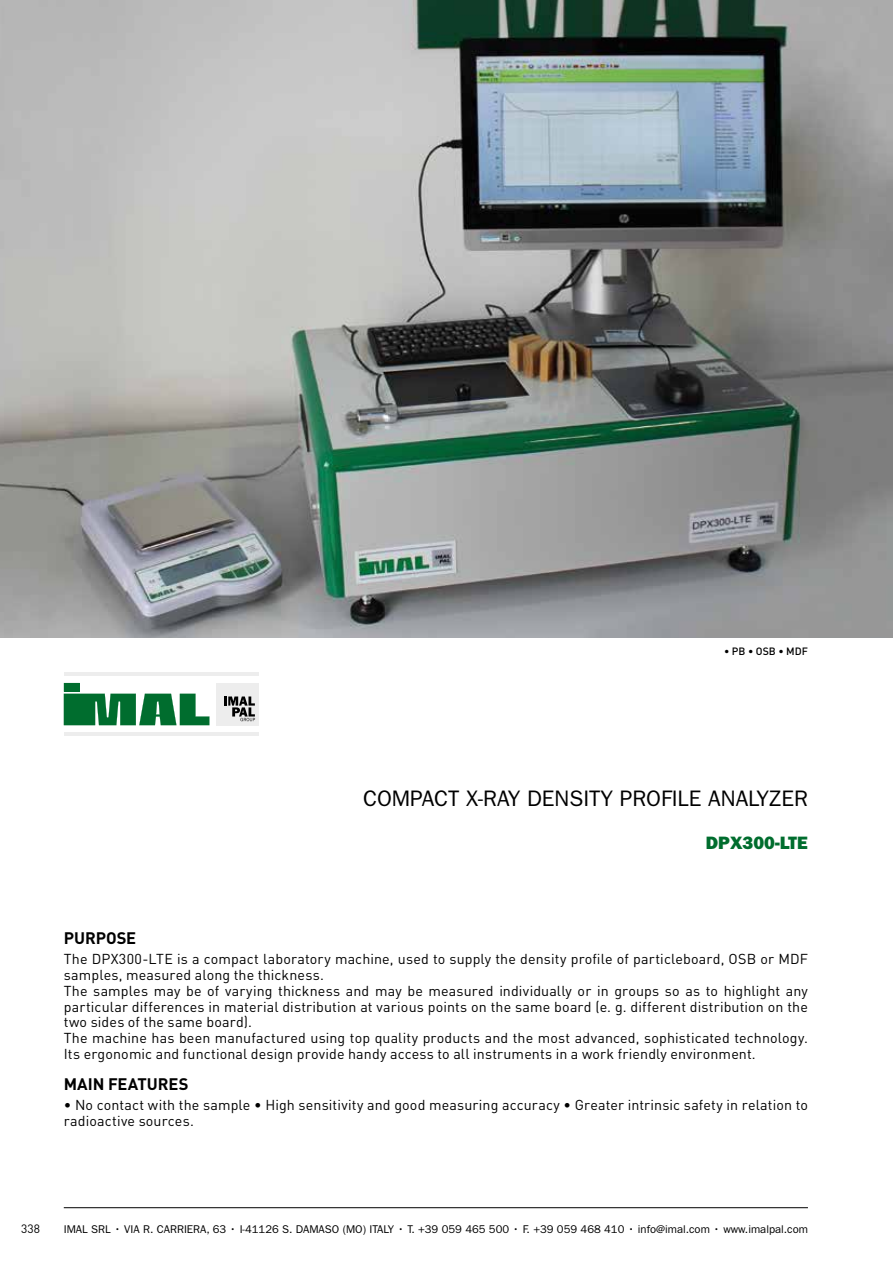
<style>
.page{position:relative;width:893px;height:1263px;background:#fff}
.page>*{position:absolute;margin:0;border:0;box-sizing:border-box;transform-origin:0 0}
.t1{font:22.5px "Franklin Gothic";color:#000}
.t2{font:800 18px "Franklin Gothic";color:#006d2e}
.t3{font:700 16.5px "DIN";letter-spacing:-.005em;color:#000}
.t4{font:14.25px/15.8px "DIN";letter-spacing:.01em;color:#000}
.t5{font:12px "DIN";color:#000}
.t6{font:11.25px "Franklin Gothic";color:#000}
.t7{font:500 10.5px "DIN";color:#000}
</style>
<div class="page">
<hr style="left:892px;top:0;width:1px;height:1263px;background:#ededed">
<div style="left:217px;top:683px;width:42px;height:42px;background:#ededed"></div>
<svg style="left:224px;top:696px;width:31px;height:25px"></svg>
<svg style="left:64px;top:683px;width:145px;height:42px"></svg>
<hr style="left:64px;top:672px;width:194px;height:4px;background:#ededed">
<hr style="left:64px;top:732px;width:194px;height:4px;background:#ededed">
<hr style="left:64px;top:1207px;width:744px;height:1px;background:#000">
<img style="left:1px;top:0;width:892px;height:638px">
<hr style="left:0;top:0;width:1px;height:1219px;background:#ededed">
<p class="t7" style="left:724px;top:644px;width:85px">• PB • OSB • MDF</p>
<h1 class="t1" style="left:363px;top:785px;width:446px">COMPACT X-RAY DENSITY PROFILE ANALYZER</h1>
<p class="t2" style="left:706px;top:832px;width:104px">DPX300-LTE</p>
<p class="t3" style="left:64px;top:927px;width:74px">PURPOSE</p>
<p class="t4" style="left:64px;top:951px;width:746px">The DPX300-LTE is a compact laboratory machine, used to supply the density profile of particleboard, OSB or MDF samples, measured along the thickness.<br>The samples may be of varying thickness and may be measured individually or in groups so as to highlight any particular differences in material distribution at various points on the same board (e. g. different distribution on the two sides of the same board).<br>The machine has been manufactured using top quality products and the most advanced, sophisticated technology.<br>Its ergonomic and functional design provide handy access to all instruments in a work friendly environment.</p>
<p class="t3" style="left:64px;top:1073px;width:126px">MAIN FEATURES</p>
<p class="t4" style="left:64px;top:1097px;width:746px">• No contact with the sample • High sensitivity and good measuring accuracy • Greater intrinsic safety in relation to radioactive sources.</p>
<p class="t5" style="left:21px;top:1221px;width:20px">338</p>
<p class="t6" style="left:64px;top:1223px;width:746px">IMAL SRL • VIA R. CARRIERA, 63 • I-41126 S. DAMASO (MO) ITALY • T. +39 059 465 500 • F. +39 059 468 410 • info@imal.com • www.imalpal.com</p>
</div>
